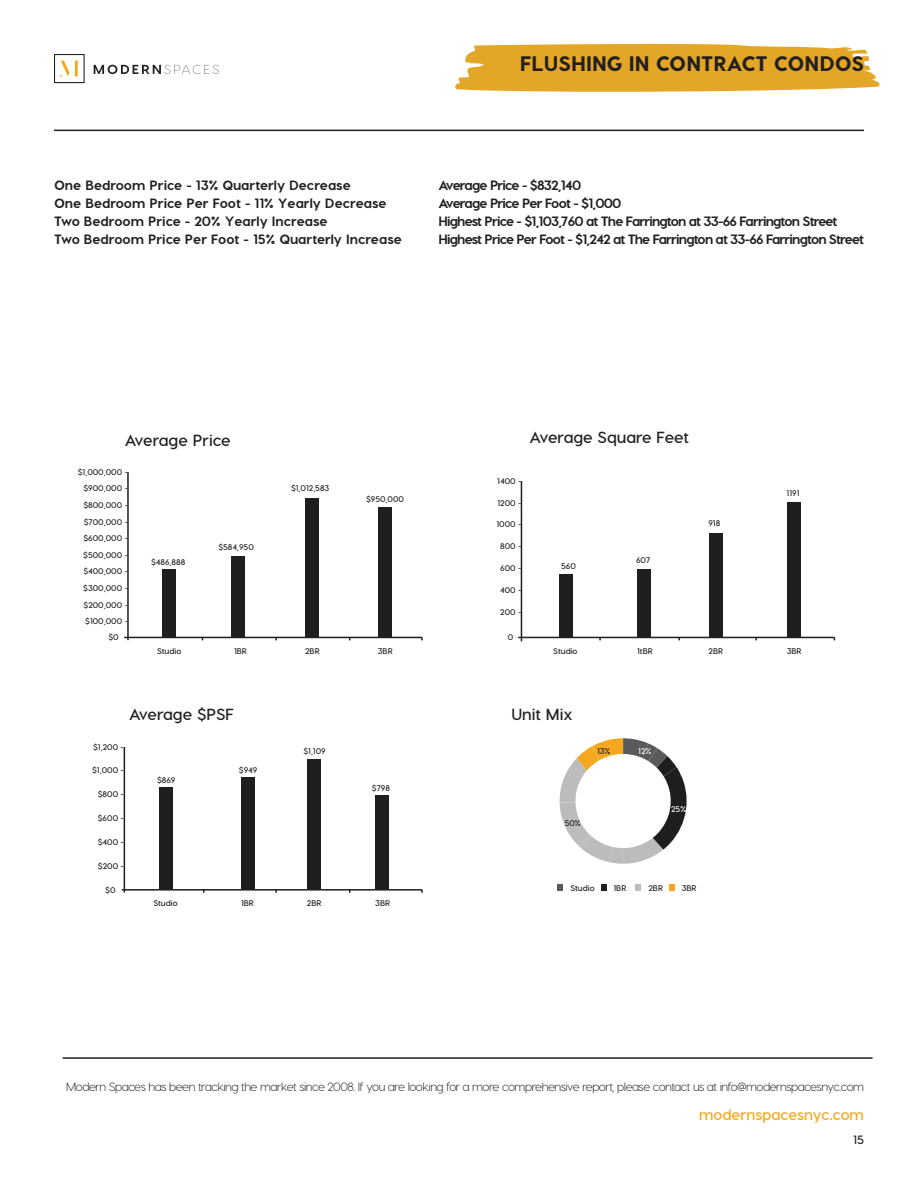
<style>
.page{position:relative;width:918px;height:1188px;background:#fff}
.page>*{position:absolute;margin:0;border:0;box-sizing:border-box;transform-origin:0 0}
.t1{font:800 21px "Visby CF";color:#231f20}
.t2{font:700 16.05px "Visby CF";color:#211e1e}
.t3{font:700 15px "Visby CF";color:#f5a81c}
.t4{font:800 13.5px "Visby CF";letter-spacing:-.055em;color:#231f20}
.t5{font:800 13.5px/18px "Visby CF";color:#231f20}
.t6{font:300 12px "Visby CF";letter-spacing:-.04em;color:#231f20}
.t7{font:700 12px "Visby CF";color:#231f20}
.t8{font:700 8.25px "Visby CF";color:#211e1e}
.t9{font:700 8.25px "Visby CF";color:#201d1e}
.t10{font:700 8.25px "Visby CF";color:#fff}
</style>
<div class="page">
<svg style="left:455px;top:43px;width:425px;height:49px;background:#e6b141"></svg>
<hr style="left:54px;top:130px;width:810px;height:1px;background:#231f20">
<hr style="left:63px;top:1057px;width:810px;height:2px;background:#231f20">
<div style="left:54px;top:54px;width:31px;height:29px;border:1px solid #231f20"></div>
<svg style="left:60px;top:61px;width:18px;height:15px"></svg>
<svg style="left:94px;top:65px;width:125px;height:9px"></svg>
<hr style="left:127px;top:472px;width:2px;height:168px;background:#211e1e">
<hr style="left:124px;top:637px;width:298px;height:1px;background:#211e1e">
<div style="left:231px;top:556px;width:14px;height:81px;background:#211e1e"></div>
<div style="left:305px;top:498px;width:14px;height:139px;background:#211e1e"></div>
<div style="left:378px;top:507px;width:13px;height:130px;background:#211e1e"></div>
<div style="left:162px;top:570px;width:13px;height:67px;background:#211e1e"></div>
<svg style="left:559px;top:738px;width:128px;height:126px"></svg>
<svg style="left:557px;top:885px;width:6px;height:6px"></svg>
<svg style="left:601px;top:885px;width:6px;height:6px"></svg>
<svg style="left:635px;top:885px;width:6px;height:6px"></svg>
<svg style="left:669px;top:885px;width:6px;height:6px"></svg>
<hr style="left:518px;top:637px;width:316px;height:1px;background:#211e1e">
<hr style="left:521px;top:481px;width:1px;height:160px;background:#211e1e">
<div style="left:638px;top:569px;width:13px;height:68px;background:#211e1e"></div>
<div style="left:709px;top:534px;width:13px;height:103px;background:#211e1e"></div>
<div style="left:787px;top:502px;width:14px;height:135px;background:#211e1e"></div>
<div style="left:560px;top:574px;width:13px;height:63px;background:#211e1e"></div>
<hr style="left:124px;top:747px;width:1px;height:146px;background:#211e1e">
<hr style="left:122px;top:889px;width:300px;height:2px;background:#211e1e">
<div style="left:241px;top:778px;width:14px;height:112px;background:#211e1e"></div>
<div style="left:307px;top:759px;width:14px;height:131px;background:#211e1e"></div>
<div style="left:376px;top:796px;width:13px;height:94px;background:#211e1e"></div>
<div style="left:160px;top:788px;width:13px;height:102px;background:#211e1e"></div>
<p class="t1" style="left:520px;top:50px;width:345px">FLUSHING IN CONTRACT CONDOS</p>
<p class="t5" style="left:54px;top:176px;width:349px">One Bedroom Price - 13% Quarterly Decrease<br>One Bedroom Price Per Foot - 11% Yearly Decrease Two Bedroom Price - 20% Yearly Increase<br>Two Bedroom Price Per Foot - 15% Quarterly Increase</p>
<p class="t4" style="left:438px;top:177px;width:144px">Average Price - $832,140</p>
<p class="t4" style="left:438px;top:195px;width:185px">Average Price Per Foot - $1,000</p>
<p class="t4" style="left:438px;top:213px;width:401px">Highest Price - $1,103,760 at The Farrington at 33-66 Farrington Street</p>
<p class="t4" style="left:438px;top:231px;width:427px">Highest Price Per Foot - $1,242 at The Farrington at 33-66 Farrington Street</p>
<p class="t2" style="left:125px;top:430px;width:108px">Average Price</p>
<p class="t8" style="left:78px;top:467px;width:52px">$1,000,000 -</p>
<p class="t8" style="left:84px;top:483px;width:46px">$900,000 -</p>
<p class="t8" style="left:83px;top:500px;width:46px">$800,000 -</p>
<p class="t8" style="left:84px;top:517px;width:46px">$700,000 -</p>
<p class="t8" style="left:84px;top:533px;width:46px">$600,000 -</p>
<p class="t8" style="left:83px;top:550px;width:46px">$500,000 -</p>
<p class="t8" style="left:83px;top:566px;width:46px">$400,000 -</p>
<p class="t8" style="left:83px;top:583px;width:46px">$300,000 -</p>
<p class="t8" style="left:84px;top:600px;width:46px">$200,000 -</p>
<p class="t8" style="left:85px;top:616px;width:44px">$100,000 -</p>
<p class="t8" style="left:108px;top:632px;width:12px">$0</p>
<p class="t8" style="left:218px;top:542px;width:37px">$584,950</p>
<p class="t8" style="left:151px;top:557px;width:36px">$486,888</p>
<p class="t8" style="left:291px;top:483px;width:40px">$1,012,583</p>
<p class="t8" style="left:366px;top:494px;width:39px">$950,000</p>
<p class="t2" style="left:530px;top:427px;width:161px">Average Square Feet</p>
<p class="t8" style="left:497px;top:476px;width:26px">1400 -</p>
<p class="t8" style="left:497px;top:497px;width:25px">1200 -</p>
<p class="t8" style="left:496px;top:519px;width:26px">1000 -</p>
<p class="t8" style="left:500px;top:541px;width:23px">800 -</p>
<p class="t8" style="left:500px;top:563px;width:23px">600 -</p>
<p class="t8" style="left:500px;top:585px;width:23px">400 -</p>
<p class="t8" style="left:500px;top:607px;width:23px">200 -</p>
<p class="t8" style="left:508px;top:632px;width:7px">0</p>
<p class="t8" style="left:561px;top:561px;width:16px">560</p>
<p class="t8" style="left:636px;top:555px;width:16px">607</p>
<p class="t8" style="left:708px;top:518px;width:13px">918</p>
<p class="t8" style="left:787px;top:488px;width:14px">1191</p>
<p class="t8" style="left:157px;top:646px;width:26px">Studio</p>
<p class="t8" style="left:234px;top:646px;width:14px">1BR</p>
<p class="t8" style="left:305px;top:646px;width:16px">2BR</p>
<p class="t8" style="left:378px;top:646px;width:16px">3BR</p>
<p class="t8" style="left:553px;top:646px;width:26px">Studio</p>
<p class="t8" style="left:637px;top:646px;width:17px">1tBR</p>
<p class="t8" style="left:709px;top:646px;width:16px">2BR</p>
<p class="t8" style="left:787px;top:646px;width:16px">3BR</p>
<p class="t2" style="left:129px;top:705px;width:107px">Average $PSF</p>
<p class="t2" style="left:511px;top:705px;width:63px">Unit Mix</p>
<p class="t8" style="left:93px;top:742px;width:32px">$1,200 -</p>
<p class="t8" style="left:92px;top:765px;width:33px">$1,000 -</p>
<p class="t8" style="left:98px;top:789px;width:28px">$800 -</p>
<p class="t8" style="left:98px;top:813px;width:28px">$600 -</p>
<p class="t8" style="left:98px;top:837px;width:28px">$400 -</p>
<p class="t8" style="left:98px;top:861px;width:27px">$200 -</p>
<p class="t8" style="left:105px;top:884px;width:12px">$0</p>
<p class="t8" style="left:157px;top:775px;width:20px">$869</p>
<p class="t8" style="left:239px;top:765px;width:20px">$949</p>
<p class="t8" style="left:303px;top:746px;width:24px">$1,109</p>
<p class="t8" style="left:372px;top:783px;width:20px">$798</p>
<p class="t9" style="left:597px;top:746px;width:15px">13%</p>
<p class="t10" style="left:638px;top:746px;width:14px">12%</p>
<p class="t9" style="left:565px;top:818px;width:17px">50%</p>
<p class="t10" style="left:671px;top:804px;width:16px">25%</p>
<p class="t8" style="left:570px;top:883px;width:26px">Studio</p>
<p class="t8" style="left:614px;top:883px;width:14px">1BR</p>
<p class="t8" style="left:648px;top:883px;width:16px">2BR</p>
<p class="t8" style="left:682px;top:883px;width:16px">3BR</p>
<p class="t8" style="left:153px;top:898px;width:26px">Studio</p>
<p class="t8" style="left:241px;top:898px;width:14px">1BR</p>
<p class="t8" style="left:307px;top:898px;width:16px">2BR</p>
<p class="t8" style="left:375px;top:898px;width:16px">3BR</p>
<p class="t6" style="left:66px;top:1080px;width:799px">Modern Spaces has been tracking the market since 2008. If you are looking for a more comprehensive report, please contact us at info@modernspacesnyc.com</p>
<p class="t3" style="left:699px;top:1105px;width:166px">modernspacesnyc.com</p>
<p class="t7" style="left:853px;top:1132px;width:12px">15</p>
</div>
